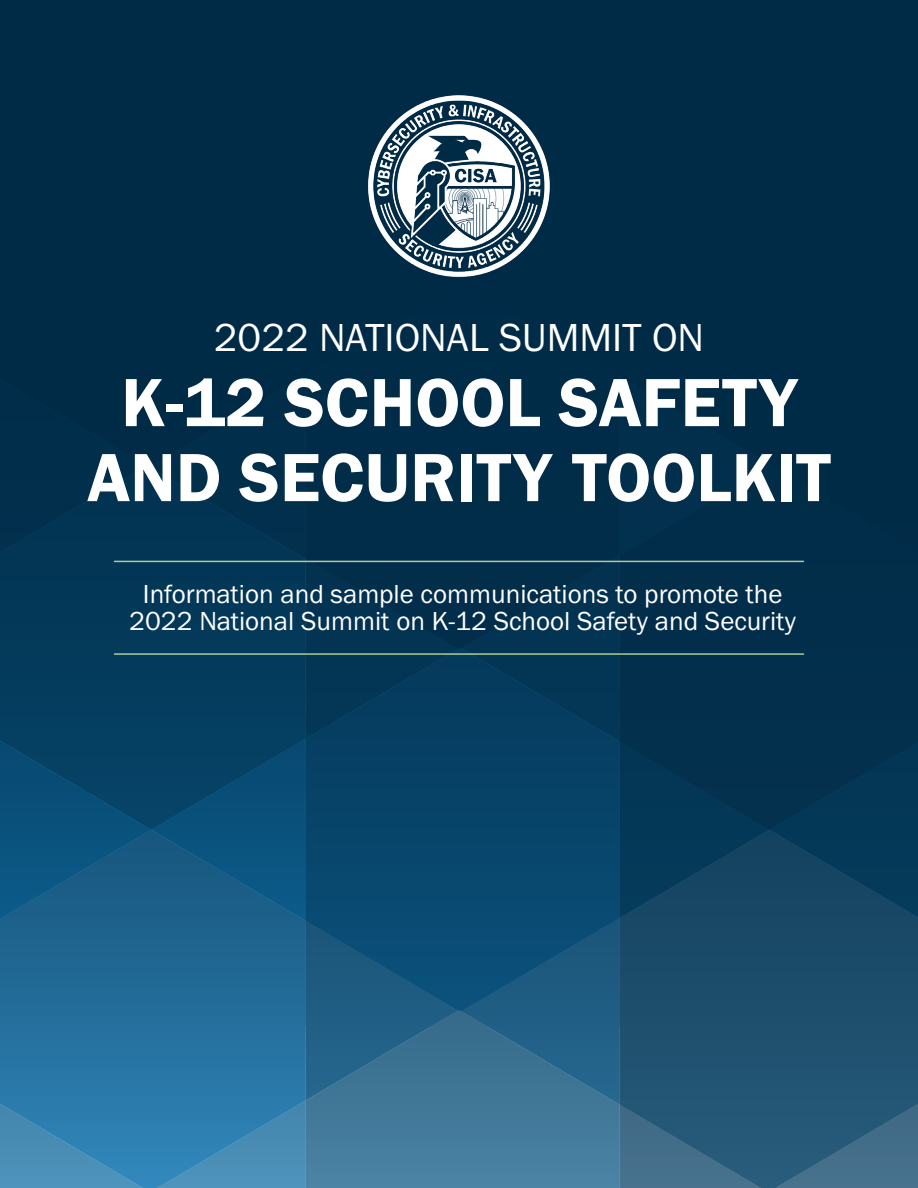
<style>
.page{position:relative;width:918px;height:1188px;background:#fff}
.page>*{position:absolute;margin:0;border:0;box-sizing:border-box;transform-origin:0 0}
.t1{font:70.5px/75px "Franklin Gothic URW Dem";color:#fff;text-align:center}
.t2{font:40.5px "Franklin Gothic URW Boo";color:#fff}
.H3_-_Lowercase{font:27px/27px "Franklin Gothic URW Boo";color:#fff;text-align:center}
</style>
<div class="page">
<div style="left:0;top:0;width:918px;height:5px;background:#002b47"></div>
<div style="left:293px;top:5px;width:27px;height:185px;background:#002b47"></div>
<div style="left:599px;top:5px;width:27px;height:185px;background:#002b47"></div>
<div style="left:405px;top:5px;width:54px;height:88px;background:#002b47"></div>
<div style="left:459px;top:5px;width:56px;height:88px;background:#002b47"></div>
<div style="left:349px;top:5px;width:56px;height:185px;background:#002b47"></div>
<div style="left:515px;top:5px;width:55px;height:185px;background:#002b47"></div>
<div style="left:320px;top:5px;width:29px;height:185px;background:#002b47"></div>
<div style="left:570px;top:5px;width:29px;height:185px;background:#002b47"></div>
<div style="left:265px;top:5px;width:28px;height:162px;background:#002b47"></div>
<div style="left:626px;top:5px;width:28px;height:179px;background:#002b47"></div>
<div style="left:210px;top:5px;width:55px;height:162px;background:#002b47"></div>
<div style="left:654px;top:5px;width:56px;height:163px;background:#002b47"></div>
<div style="left:154px;top:5px;width:56px;height:124px;background:#002b47"></div>
<div style="left:710px;top:5px;width:55px;height:108px;background:#002b47"></div>
<div style="left:126px;top:5px;width:28px;height:93px;background:#002b47"></div>
<div style="left:765px;top:5px;width:28px;height:80px;background:#002b47"></div>
<div style="left:71px;top:5px;width:55px;height:62px;background:#002b47"></div>
<div style="left:793px;top:5px;width:56px;height:80px;background:#002b47"></div>
<img style="left:15px;top:5px;width:56px;height:31px">
<img style="left:849px;top:5px;width:55px;height:32px">
<img style="left:0;top:5px;width:15px;height:8px">
<img style="left:904px;top:5px;width:14px;height:8px">
<div style="left:93px;top:113px;width:107px;height:77px;background:#002b47"></div>
<div style="left:40px;top:36px;width:53px;height:154px;background:#002b47"></div>
<div style="left:198px;top:140px;width:55px;height:50px;background:#002b47"></div>
<div style="left:0;top:13px;width:40px;height:177px;background:#002b47"></div>
<img style="left:252px;top:167px;width:53px;height:23px">
<svg style="left:252px;top:161px;width:12px;height:7px"></svg>
<img style="left:198px;top:129px;width:20px;height:12px">
<div style="left:92px;top:67px;width:54px;height:47px;background:#002b47"></div>
<img style="left:145px;top:98px;width:27px;height:16px">
<div style="left:0;top:190px;width:710px;height:276px;background:#002b47"></div>
<img style="left:619px;top:465px;width:299px;height:723px">
<div style="left:305px;top:190px;width:295px;height:93px;background:#002b47"></div>
<div style="left:710px;top:113px;width:112px;height:352px;background:#002b47"></div>
<div style="left:655px;top:140px;width:57px;height:290px;background:#002b47"></div>
<div style="left:822px;top:37px;width:55px;height:342px;background:#002b47"></div>
<div style="left:627px;top:168px;width:29px;height:229px;background:#002b47"></div>
<div style="left:877px;top:13px;width:41px;height:366px;background:#002b47"></div>
<div style="left:600px;top:184px;width:28px;height:197px;background:#002b47"></div>
<img style="left:462px;top:280px;width:28px;height:2px">
<img style="left:552px;top:221px;width:14px;height:28px">
<img style="left:564px;top:200px;width:37px;height:22px">
<svg style="left:702px;top:135px;width:10px;height:6px"></svg>
<div style="left:748px;top:85px;width:75px;height:29px;background:#002b47"></div>
<img style="left:794px;top:70px;width:29px;height:17px">
<div style="left:772px;top:379px;width:146px;height:173px;background:#002b46"></div>
<img style="left:0;top:466px;width:305px;height:722px">
<img style="left:0;top:1104px;width:143px;height:84px">
<img style="left:0;top:741px;width:151px;height:178px">
<div style="left:0;top:379px;width:147px;height:173px;background:#012e4b"></div>
<img style="left:305px;top:283px;width:314px;height:905px">
<hr style="left:114px;top:561px;width:690px;height:1px;background:#aecb98">
<hr style="left:114px;top:653px;width:690px;height:2px;background:#aecb98">
<img style="left:366px;top:93px;width:186px;height:187px">
<h2 class="t2" style="left:214px;top:312px;width:492px">2022 NATIONAL SUMMIT ON</h2>
<h1 class="t1" style="left:87px;top:364px;width:745px">K-12 SCHOOL SAFETY<br>AND SECURITY TOOLKIT</h1>
<p class="H3_-_Lowercase" style="left:129px;top:580px;width:668px">Information and sample communications to promote the<br>2022 National Summit on K-12 School Safety and Security</p>
</div>
